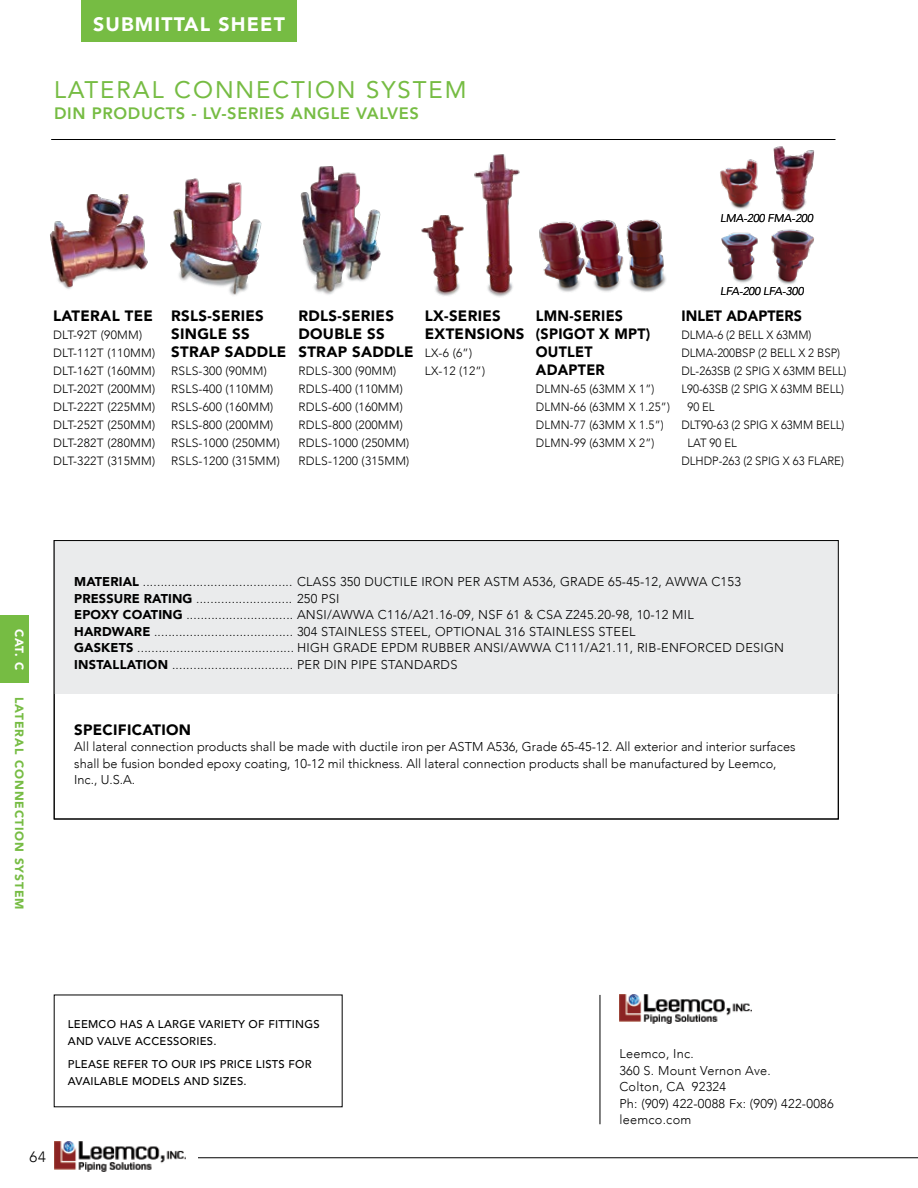
<style>
.page{position:relative;width:918px;height:1188px;background:#fff}
.page>*{position:absolute;margin:0;border:0;box-sizing:border-box;transform-origin:0 0}
.t1{font:24px "Avenir";letter-spacing:.08em;color:#76bc43}
.t2{font:900 19.5px "Avenir";letter-spacing:.06em;color:#fff}
.t3{font:800 16.5px "Avenir";letter-spacing:.04em;color:#76bc43}
.t4{font:900 15px/18px "Avenir";letter-spacing:.02em;color:#000}
.t5{font:900 15px/18px "Avenir";letter-spacing:.02em;color:#000;scale:.95 1}
.t6{font:900 15px "Avenir";color:#000;scale:.95 1}
.t7{font:300 15px "Avenir";color:#000}
.t8{font:300 12.75px/16.5px "Avenir";letter-spacing:.02em;color:#000}
.t9{font:300 12.75px/16.5px "Avenir";color:#000}
.t10{font:300 12px/18px "Avenir";letter-spacing:.02em;color:#000}
.t11{font:300 12px "Avenir";color:#000;scale:.95 1}
.t12{font:300 12px/18px "Avenir";letter-spacing:.02em;color:#000;scale:.95 1}
.t13{font:900 12px "Avenir";letter-spacing:.08em;color:#76bc43}
.t14{font:900 12px "Avenir";color:#fff}
.t15{font:500 11.25px/16.5px "Avenir";letter-spacing:.02em;color:#000}
.t16{font:italic 300 11.25px "Avenir";color:#000}
.s1{font-weight:900}
</style>
<div class="page">
<img style="left:54px;top:1142px;width:132px;height:30px">
<hr style="left:198px;top:1158px;width:720px;height:1px;background:#000">
<img style="left:619px;top:994px;width:132px;height:30px">
<hr style="left:600px;top:995px;width:1px;height:129px;background:#000">
<hr style="left:51px;top:139px;width:785px;height:1px;background:#000">
<div style="left:81px;top:0;width:216px;height:41px;background:#76bc43"></div>
<div style="left:54px;top:541px;width:784px;height:153px;background:#eaebec"></div>
<img style="left:720px;top:159px;width:38px;height:50px">
<img style="left:773px;top:146px;width:42px;height:66px">
<img style="left:721px;top:229px;width:93px;height:56px">
<img style="left:50px;top:194px;width:98px;height:95px">
<img style="left:170px;top:178px;width:92px;height:118px">
<img style="left:300px;top:166px;width:81px;height:129px">
<img style="left:421px;top:154px;width:99px;height:143px">
<img style="left:539px;top:219px;width:127px;height:73px">
<div style="left:0;top:615px;width:29px;height:68px;background:#76bc43"></div>
<h2 class="t2" style="left:93px;top:8px;width:193px">SUBMITTAL SHEET</h2>
<h1 class="t1" style="left:54px;top:71px;width:414px">LATERAL CONNECTION SYSTEM</h1>
<p class="t3" style="left:54px;top:101px;width:367px">DIN PRODUCTS - LV-SERIES ANGLE VALVES</p>
<p class="t16" style="left:720px;top:211px;width:94px">LMA-200 FMA-200</p>
<p class="t4" style="left:53px;top:306px;width:101px">LATERAL TEE</p>
<p class="t10" style="left:53px;top:326px;width:104px">DLT-92T (90MM)<br>DLT-112T (110MM)<br>DLT-162T (160MM)<br>DLT-202T (200MM)<br>DLT-222T (225MM)<br>DLT-252T (250MM)<br>DLT-282T (280MM)<br>DLT-322T (315MM)</p>
<p class="t4" style="left:171px;top:306px;width:117px">RSLS-SERIES<br>SINGLE SS<br>STRAP SADDLE</p>
<p class="t10" style="left:171px;top:362px;width:110px">RSLS-300 (90MM)<br>RSLS-400 (110MM)<br>RSLS-600 (160MM)<br>RSLS-800 (200MM)<br>RSLS-1000 (250MM)<br>RSLS-1200 (315MM)</p>
<p class="t4" style="left:298px;top:306px;width:117px">RDLS-SERIES<br>DOUBLE SS<br>STRAP SADDLE</p>
<p class="t10" style="left:298px;top:362px;width:112px">RDLS-300 (90MM)<br>RDLS-400 (110MM)<br>RDLS-600 (160MM)<br>RDLS-800 (200MM)<br>RDLS-1000 (250MM)<br>RDLS-1200 (315MM)</p>
<p class="t4" style="left:425px;top:306px;width:101px">LX-SERIES<br>EXTENSIONS</p>
<p class="t10" style="left:425px;top:344px;width:62px">LX-6 (6”)<br>LX-12 (12”)</p>
<p class="t5" style="left:536px;top:306px;width:122px">LMN-SERIES (SPIGOT X MPT)<br>OUTLET<br>ADAPTER</p>
<p class="t12" style="left:536px;top:380px;width:143px">DLMN-65 (63MM X 1”)<br>DLMN-66 (63MM X 1.25”)<br>DLMN-77 (63MM X 1.5”)<br>DLMN-99 (63MM X 2”)</p>
<p class="t16" style="left:720px;top:285px;width:85px">LFA-200 LFA-300</p>
<p class="t6" style="left:681px;top:303px;width:128px">INLET ADAPTERS</p>
<p class="t11" style="left:681px;top:327px;width:138px">DLMA-6 (2 BELL X 63MM)</p>
<p class="t11" style="left:681px;top:345px;width:169px">DLMA-200BSP (2 BELL X 2 BSP)</p>
<p class="t11" style="left:681px;top:363px;width:175px">DL-263SB (2 SPIG X 63MM BELL)</p>
<p class="t11" style="left:681px;top:381px;width:173px">L90-63SB (2 SPIG X 63MM BELL)</p>
<p class="t12" style="left:687px;top:398px;width:30px">90 EL</p>
<p class="t11" style="left:681px;top:417px;width:173px">DLT90-63 (2 SPIG X 63MM BELL)</p>
<p class="t12" style="left:687px;top:434px;width:54px">LAT 90 EL</p>
<p class="t11" style="left:681px;top:453px;width:173px">DLHDP-263 (2 SPIG X 63 FLARE)</p>
<p class="t14" style="left:30px;top:628px;width:43px;rotate:90deg">CAT. C</p>
<p class="t13" style="left:29px;top:697px;width:215px;rotate:90deg">LATERAL CONNECTION SYSTEM</p>
<p class="t8" style="left:74px;top:574px;width:711px"><span class="s1">MATERIAL</span> .......................................... CLASS 350 DUCTILE IRON PER ASTM A536, GRADE 65-45-12, AWWA C153<br><span class="s1">PRESSURE RATING</span> ........................... 250 PSI<br><span class="s1">EPOXY COATING</span> .............................. ANSI/AWWA C116/A21.16-09, NSF 61 &amp; CSA Z245.20-98, 10-12 MIL<br><span class="s1">HARDWARE</span> ....................................... 304 STAINLESS STEEL, OPTIONAL 316 STAINLESS STEEL<br><span class="s1">GASKETS</span> ............................................ HIGH GRADE EPDM RUBBER ANSI/AWWA C111/A21.11, RIB-ENFORCED DESIGN <span class="s1">INSTALLATION</span> .................................. PER DIN PIPE STANDARDS</p>
<p class="t4" style="left:74px;top:720px;width:118px">SPECIFICATION</p>
<p class="t9" style="left:74px;top:739px;width:723px">All lateral connection products shall be made with ductile iron per ASTM A536, Grade 65-45-12. All exterior and interior surfaces shall be fusion bonded epoxy coating, 10-12 mil thickness. All lateral connection products shall be manufactured by Leemco,<br>Inc., U.S.A.</p>
<p class="t15" style="left:68px;top:1015px;width:253px">LEEMCO HAS A LARGE VARIETY OF FITTINGS<br>AND VALVE ACCESSORIES.</p>
<p class="t15" style="left:68px;top:1056px;width:245px">PLEASE REFER TO OUR IPS PRICE LISTS FOR<br>AVAILABLE MODELS AND SIZES.</p>
<p class="t7" style="left:30px;top:1148px;width:18px">64</p>
<p class="t8" style="left:619px;top:1046px;width:216px">Leemco, Inc.<br>360 S. Mount Vernon Ave.<br>Colton, CA 92324<br>Ph: (909) 422-0088 Fx: (909) 422-0086 leemco.com</p>
</div>
